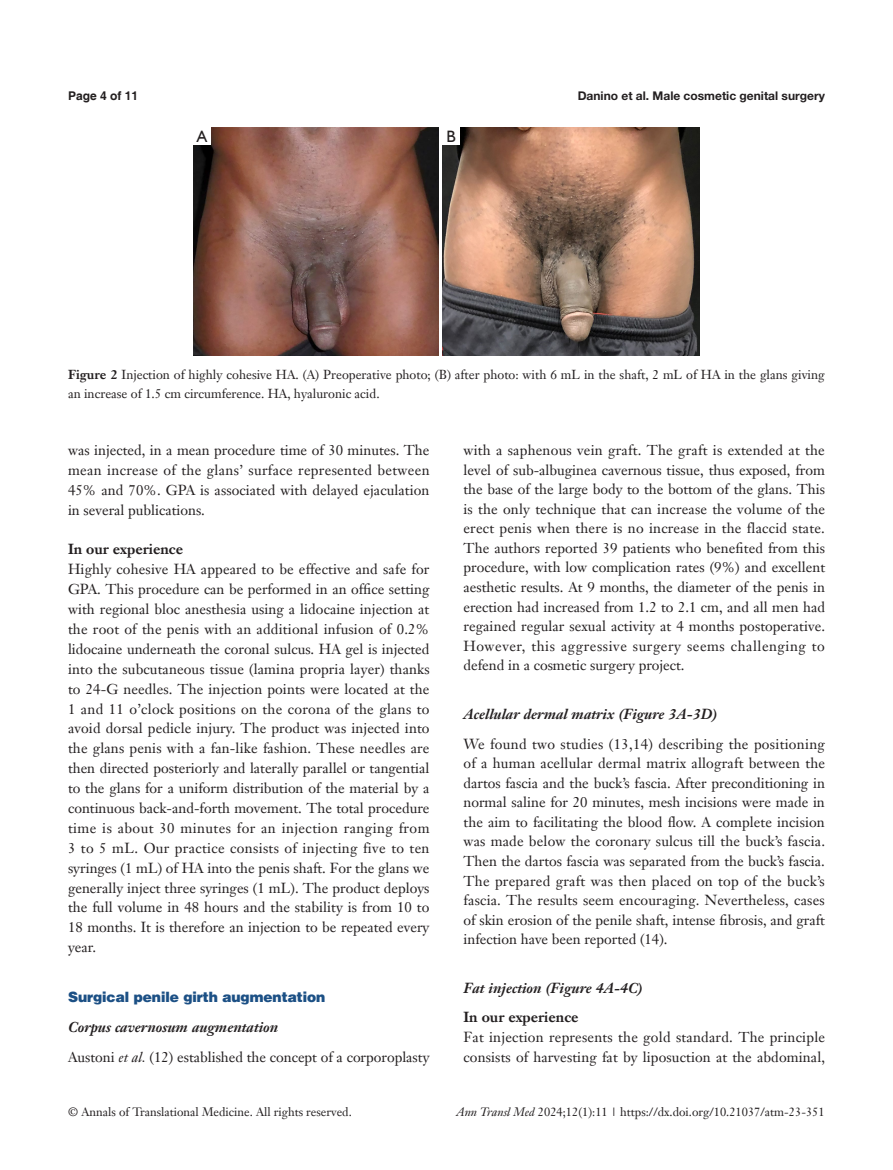
<style>
.page{position:relative;width:893px;height:1170px;background:#fff}
.page>*{position:absolute;margin:0;border:0;box-sizing:border-box;transform-origin:0 0}
.t1{font:16.5px "Humanist 521 BT";color:#231f20}
.t2{font:14.25px/20px "Janson Text LT";color:#231f20;text-align:justify}
.t3{font:italic 700 14.25px "Janson Text LT";color:#231f20}
.t4{font:900 14.25px "Helvetica";color:#1c5085}
.t5{font:700 14.25px "Janson Text LT";color:#231f20}
.t6{font:12.75px/19.5px "Janson Text LT";color:#231f20}
.t7{font:12px "Janson Text LT";color:#231f20}
.t8{font:700 12px "Helvetica Neue LT Pro";color:#231f20}
.t9{font:700 12px "Helvetica";color:#231f20}
.s1{font-weight:700}
.s2{font-weight:700;font-style:italic}
.s3{font-style:italic}
</style>
<div class="page">
<img style="left:443px;top:128px;width:257px;height:227px">
<img style="left:193px;top:128px;width:245px;height:227px">
<div style="left:193px;top:128px;width:17px;height:17px;background:#fff"></div>
<div style="left:443px;top:128px;width:17px;height:17px;background:#fff"></div>
<p class="t9" style="left:68px;top:88px;width:72px">Page 4 of 11</p>
<p class="t8" style="left:578px;top:88px;width:249px">Danino et al. Male cosmetic genital surgery</p>
<p class="t1" style="left:197px;top:126px;width:12px">A</p>
<p class="t1" style="left:446px;top:126px;width:11px">B</p>
<p class="t6" style="left:68px;top:364px;width:758px"><span class="s1">Figure 2</span> Injection of highly cohesive HA. (A) Preoperative photo; (B) after photo: with 6 mL in the shaft, 2 mL of HA in the glans giving an increase of 1.5 cm circumference. HA, hyaluronic acid.</p>
<p class="t2" style="left:68px;top:440px;width:363px">was injected, in a mean procedure time of 30 minutes. The mean increase of the glans’ surface represented between 45% and 70%. GPA is associated with delayed ejaculation in several publications.</p>
<p class="t5" style="left:68px;top:540px;width:117px">In our experience</p>
<p class="t2" style="left:68px;top:559px;width:363px">Highly cohesive HA appeared to be effective and safe for GPA. This procedure can be performed in an office setting with regional bloc anesthesia using a lidocaine injection at the root of the penis with an additional infusion of 0.2% lidocaine underneath the coronal sulcus. HA gel is injected into the subcutaneous tissue (lamina propria layer) thanks to 24-G needles. The injection points were located at the 1 and 11 o’clock positions on the corona of the glans to avoid dorsal pedicle injury. The product was injected into the glans penis with a fan-like fashion. These needles are then directed posteriorly and laterally parallel or tangential to the glans for a uniform distribution of the material by a continuous back-and-forth movement. The total procedure time is about 30 minutes for an injection ranging from 3 to 5 mL. Our practice consists of injecting five to ten syringes (1 mL) of HA into the penis shaft. For the glans we generally inject three syringes (1 mL). The product deploys the full volume in 48 hours and the stability is from 10 to 18 months. It is therefore an injection to be repeated every year.</p>
<p class="t4" style="left:68px;top:987px;width:259px">Surgical penile girth augmentation</p>
<p class="t2" style="left:68px;top:1011px;width:363px;line-height:30px"><span class="s2">Corpus cavernosum augmentation<br></span>Austoni <span class="s3">et al.</span> (12) established the concept of a corporoplasty</p>
<p class="t2" style="left:463px;top:440px;width:363px;line-height:19.5px">with a saphenous vein graft. The graft is extended at the level of sub-albuginea cavernous tissue, thus exposed, from the base of the large body to the bottom of the glans. This is the only technique that can increase the volume of the erect penis when there is no increase in the flaccid state.<br>The authors reported 39 patients who benefited from this procedure, with low complication rates (9%) and excellent aesthetic results. At 9 months, the diameter of the penis in erection had increased from 1.2 to 2.1 cm, and all men had regained regular sexual activity at 4 months postoperative.<br>However, this aggressive surgery seems challenging to defend in a cosmetic surgery project.</p>
<p class="t3" style="left:463px;top:705px;width:255px">Acellular dermal matrix (Figure 3A-3D)</p>
<p class="t2" style="left:463px;top:733px;width:363px;line-height:19.5px">We found two studies (13,14) describing the positioning of a human acellular dermal matrix allograft between the dartos fascia and the buck’s fascia. After preconditioning in normal saline for 20 minutes, mesh incisions were made in the aim to facilitating the blood flow. A complete incision was made below the coronary sulcus till the buck’s fascia.<br>Then the dartos fascia was separated from the buck’s fascia.<br>The prepared graft was then placed on top of the buck’s fascia. The results seem encouraging. Nevertheless, cases of skin erosion of the penile shaft, intense fibrosis, and graft infection have been reported (14).</p>
<p class="t3" style="left:463px;top:978px;width:181px">Fat injection (Figure 4A-4C)</p>
<p class="t5" style="left:463px;top:1008px;width:117px">In our experience</p>
<p class="t2" style="left:463px;top:1027px;width:363px;line-height:19.5px">Fat injection represents the gold standard. The principle consists of harvesting fat by liposuction at the abdominal,</p>
<p class="t7" style="left:68px;top:1104px;width:285px">© Annals of Translational Medicine. All rights reserved.</p>
<p class="t7" style="left:456px;top:1104px;width:370px"><span class="s3">Ann Transl Med</span> 2024;12(1):11 | https://dx.doi.org/10.21037/atm-23-351</p>
</div>
